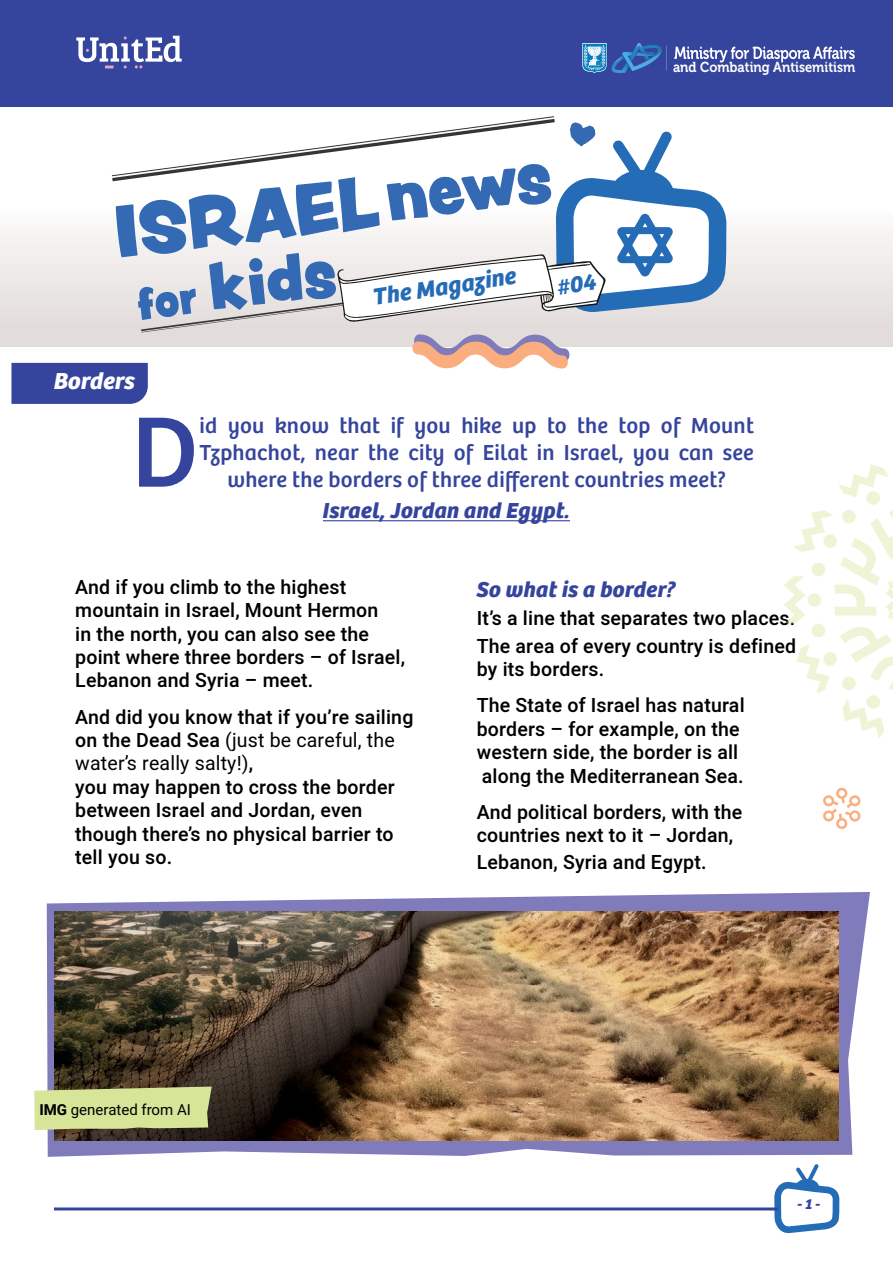
<style>
.page{position:relative;width:893px;height:1263px;background:#fff}
.page>*{position:absolute;margin:0;border:0;box-sizing:border-box;transform-origin:0 0}
.t1{font:103.65px "Bree";color:#35449c}
.t2{font:italic 700 24.3px "Bree";color:#256cb6}
.t3{font:italic 700 24px "Bree";color:#fff}
.t4{font:22.5px "Bree";letter-spacing:.01em;color:#35449c}
.t5{font:italic 700 22.5px "Bree";letter-spacing:.01em;color:#35449c}
.t6{font:500 19.5px/23.4px "Heebo";letter-spacing:.01em;color:#000}
.t7{font:15px "Heebo";color:#000}
.t8{font:italic 700 15px "Bree";color:#35449c}
.t9{font:14.4px "Museo 700";color:#fff;scale:.9 1}
.s1{font-weight:400}
.s2{font-weight:700}
</style>
<div class="page">
<svg style="left:774px;top:1164px;width:65px;height:69px"></svg>
<hr style="left:54px;top:1207px;width:724px;height:3px;background:#35449c">
<div style="left:0;top:103px;width:893px;height:244px;background:linear-gradient(to bottom,#fff,#e3dedc)"></div>
<hr style="left:323px;top:520px;width:247px;height:1px;background:#35449c">
<div style="left:0;top:0;width:893px;height:106px;background:#35449c"></div>
<svg style="left:76px;top:36px;width:106px;height:32px"></svg>
<svg style="left:674px;top:47px;width:181px;height:16px"></svg>
<svg style="left:582px;top:43px;width:80px;height:31px"></svg>
<svg style="left:47px;top:892px;width:823px;height:265px;fill:#807bba"></svg>
<svg style="left:784px;top:464px;width:109px;height:274px"></svg>
<img style="left:54px;top:912px;width:785px;height:229px">
<svg style="left:823px;top:788px;width:37px;height:41px"></svg>
<svg style="left:34px;top:1086px;width:178px;height:44px;background:#c6d28c"></svg>
<svg style="left:11px;top:116px;width:716px;height:288px"></svg>
<p class="t3" style="left:54px;top:362px;width:83px">Borders</p>
<p class="t2" style="left:370px;top:279px;width:146px;rotate:-9deg">The Magazine</p>
<p class="t9" style="left:673px;top:59px;width:204px">and Combating Antisemitism</p>
<h1 class="t1" style="left:132px;top:373px;width:68px">D</h1>
<p class="t4" style="left:200px;top:408px;width:19px">id</p>
<p class="t4" style="left:391px;top:408px;width:15px">if</p>
<p class="t4" style="left:461px;top:408px;width:42px">hike</p>
<p class="t4" style="left:661px;top:408px;width:21px">of</p>
<p class="t4" style="left:275px;top:408px;width:56px">know</p>
<p class="t4" style="left:340px;top:408px;width:42px">that</p>
<p class="t4" style="left:547px;top:408px;width:21px">to</p>
<p class="t4" style="left:577px;top:408px;width:33px">the</p>
<p class="t4" style="left:619px;top:408px;width:33px">top</p>
<p class="t4" style="left:691px;top:408px;width:64px">Mount</p>
<p class="t4" style="left:228px;top:408px;width:38px">you</p>
<p class="t4" style="left:414px;top:408px;width:38px">you</p>
<p class="t4" style="left:512px;top:408px;width:26px">up</p>
<p class="t4" style="left:200px;top:435px;width:556px">Tzphachot, near the city of Eilat in Israel, you can see</p>
<p class="t4" style="left:227px;top:462px;width:500px">where the borders of three different countries meet?</p>
<p class="t5" style="left:323px;top:493px;width:249px">Israel, Jordan and Egypt.</p>
<p class="t6" style="left:75px;top:575px;width:331px">And if you climb to the highest mountain in Israel, Mount Hermon<br>in the north, you can also see the point where three borders – of Israel,<br>Lebanon and Syria – meet.</p>
<p class="t6" style="left:75px;top:705px;width:340px">And did you know that if you r e’ sailing on the Dead Sea <span class="s1">(just be careful, the waters’ really salty</span> ,<span class="s1">(!<br></span>you may happen to cross the border between Israel and Jordan, even though theres’ no physical barrier to tell you so.</p>
<p class="t5" style="left:477px;top:572px;width:200px">So what is a border?</p>
<p class="t6" style="left:477px;top:605px;width:321px;line-height:27.6px">It as’ line that separates two places.<br>The area of every country is defined</p>
<p class="t6" style="left:477px;top:651px;width:269px;line-height:36.2px">by its borders.<br>The State of Israel has natural</p>
<p class="t6" style="left:477px;top:717px;width:268px">borders – for example, on the western side, the border is all along the Mediterranean Sea.</p>
<p class="t6" style="left:477px;top:800px;width:267px">And political borders, with the countries next to it – Jordan,</p>
<p class="t6" style="left:477px;top:851px;width:231px">Lebanon, Syria and Egypt.</p>
<p class="t7" style="left:39px;top:1099px;width:153px"><span class="s2">IMG</span> generated from AI</p>
<p class="t8" style="left:797px;top:1192px;width:24px">-1-</p>
</div>
